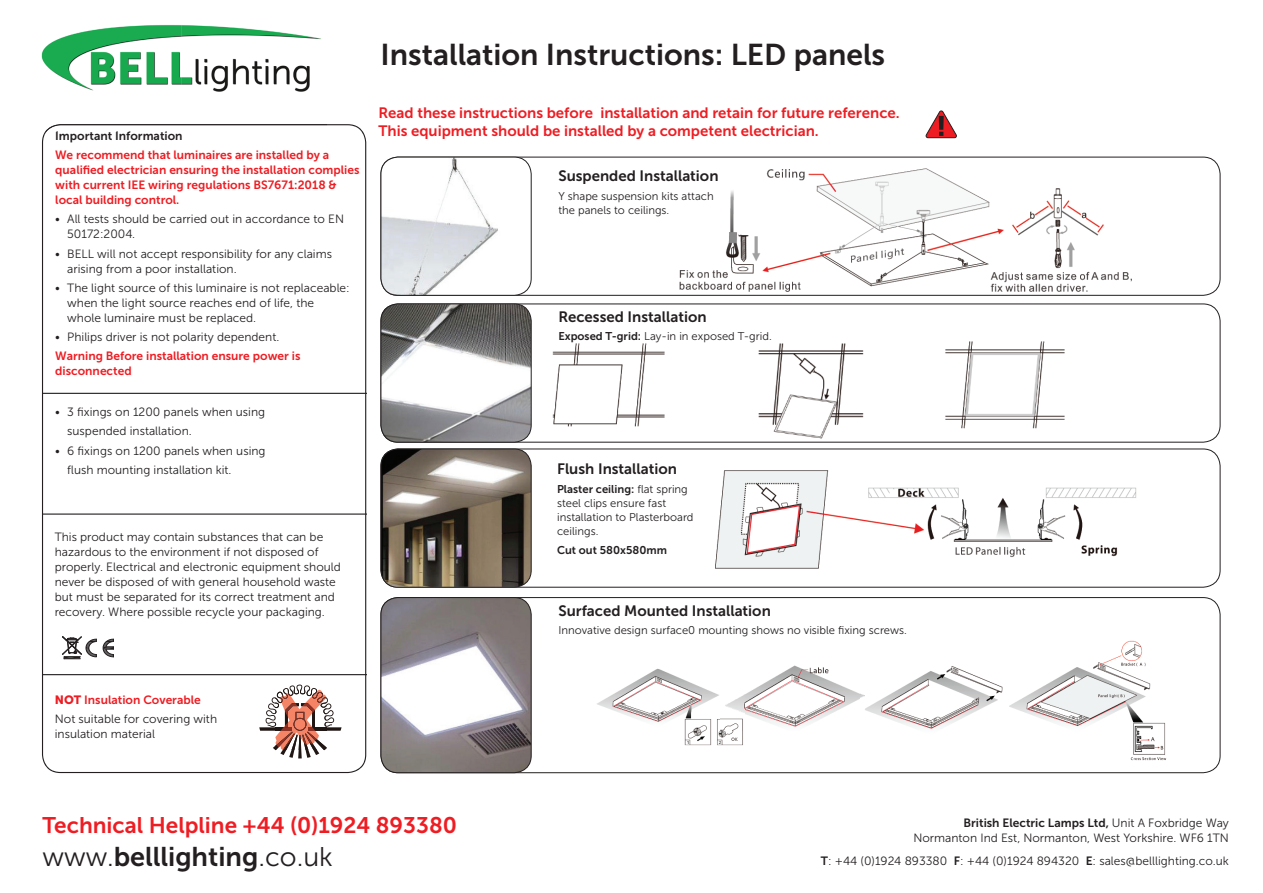
<style>
.page{position:relative;width:1263px;height:893px;background:#fff}
.page>*{position:absolute;margin:0;border:0;box-sizing:border-box;transform-origin:0 0}
.t1{font:30px "Museo Sans 700";color:#231f20}
.t2{font:27px "Museo Sans 700";color:#231f20}
.t3{font:22.5px "Museo Sans 700";color:#ee1d23}
.t4{font:15px/18px "Museo Sans 700";color:#ee1d23}
.t5{font:15px "Museo Sans 700";color:#231f20}
.t6{font:12px/15px "Museo Sans 300";color:#231f20}
.t7{font:12px/15px "Museo Sans 700";color:#ee1d23}
.t8{font:12px "Museo Sans 700";color:#231f20}
.t9{font:11.25px/14.2px "Museo Sans 300";color:#231f20}
.t10{font:11.25px "Museo Sans 700";color:#231f20}
.s1{font-family:"Museo Sans 700"}
.s2{font-family:"Museo Sans 300"}
.s3{font-family:"Museo Sans 900"}
</style>
<div class="page">
<svg style="left:42px;top:124px;width:324px;height:649px"></svg>
<img style="left:41px;top:25px;width:280px;height:107px">
<img style="left:45px;top:124px;width:282px;height:8px">
<img style="left:56px;top:131px;width:127px;height:1px">
<svg style="left:926px;top:110px;width:31px;height:28px"></svg>
<img style="left:679px;top:168px;width:453px;height:124px">
<div style="left:381px;top:157px;width:839px;height:139px;border:1px solid #231f20;border-radius:17px"></div>
<img style="left:552px;top:343px;width:113px;height:84px">
<img style="left:758px;top:343px;width:106px;height:96px">
<img style="left:945px;top:341px;width:120px;height:88px">
<div style="left:381px;top:304px;width:839px;height:138px;border:1px solid #231f20;border-radius:17px"></div>
<img style="left:715px;top:470px;width:422px;height:99px">
<div style="left:381px;top:449px;width:839px;height:139px;border:1px solid #231f20;border-radius:17px"></div>
<img style="left:597px;top:669px;width:146px;height:77px">
<img style="left:745px;top:665px;width:116px;height:62px">
<img style="left:721px;top:669px;width:24px;height:62px">
<img style="left:865px;top:666px;width:138px;height:63px">
<img style="left:1009px;top:640px;width:158px;height:121px">
<div style="left:381px;top:597px;width:839px;height:176px;border:1px solid #231f20;border-radius:17px"></div>
<img style="left:381px;top:157px;width:150px;height:138px">
<div style="left:381px;top:157px;width:150px;height:139px;border:1px solid #231f20;border-radius:17px"></div>
<img style="left:381px;top:304px;width:150px;height:138px">
<div style="left:381px;top:304px;width:150px;height:138px;border:1px solid #231f20;border-radius:17px"></div>
<img style="left:381px;top:449px;width:150px;height:138px">
<div style="left:381px;top:449px;width:150px;height:139px;border:1px solid #231f20;border-radius:17px"></div>
<img style="left:381px;top:598px;width:150px;height:175px">
<div style="left:381px;top:597px;width:150px;height:176px;border:1px solid #231f20;border-radius:17px"></div>
<hr style="left:43px;top:393px;width:324px;height:1px;background:#231f20">
<hr style="left:43px;top:513px;width:324px;height:2px;background:#231f20">
<hr style="left:43px;top:674px;width:324px;height:1px;background:#231f20">
<svg style="left:62px;top:636px;width:35px;height:23px"></svg>
<svg style="left:103px;top:639px;width:11px;height:19px"></svg>
<svg style="left:259px;top:685px;width:83px;height:73px"></svg>
<p class="t8" style="left:55px;top:129px;width:129px">Important Information</p>
<p class="t7" style="left:55px;top:148px;width:306px">We recommend that luminaires are installed by a qualified electrician ensuring the installation complies with current IEE wiring regulations BS7671:2018 &amp; local building control.</p>
<p class="t6" style="left:67px;top:212px;width:278px;text-indent:-12px">• All tests should be carried out in accordance to EN<br>50172:2004.</p>
<p class="t6" style="left:67px;top:246px;width:266px;text-indent:-12px">• BELL will not accept responsibility for any claims arising from a poor installation.</p>
<p class="t6" style="left:67px;top:280px;width:284px;text-indent:-12px">• The light source of this luminaire is not replaceable: when the light source reaches end of life, the whole luminaire must be replaced.</p>
<p class="t6" style="left:55px;top:330px;width:226px">• Philips driver is not polarity dependent.</p>
<p class="t7" style="left:55px;top:349px;width:247px">Warning Before installation ensure power is disconnected</p>
<p class="t6" style="left:67px;top:402px;width:199px;line-height:19.2px;text-indent:-12px">• 3 fixings on 1200 panels when using suspended installation.</p>
<p class="t6" style="left:67px;top:441px;width:200px;line-height:19.2px;text-indent:-12px">• 6 fixings on 1200 panels when using flush mounting installation kit.</p>
<p class="t6" style="left:55px;top:529px;width:288px">This product may contain substances that can be hazardous to the environment if not disposed of properly. Electrical and electronic equipment should never be disposed of with general household waste but must be separated for its correct treatment and recovery. Where possible recycle your packaging.</p>
<h1 class="t1" style="left:381px;top:38px;width:506px">Installation Instructions: LED panels</h1>
<p class="t4" style="left:378px;top:104px;width:523px">Read these instructions before installation and retain for future reference.<br>This equipment should be installed by a competent electrician.</p>
<p class="t5" style="left:558px;top:168px;width:162px">Suspended Installation</p>
<p class="t9" style="left:558px;top:189px;width:157px">Y shape suspension kits attach the panels to ceilings.</p>
<p class="t5" style="left:558px;top:308px;width:150px">Recessed Installation</p>
<p class="t9" style="left:558px;top:329px;width:215px"><span class="s1">Exposed T-grid:</span> Lay-in in exposed T-grid.</p>
<p class="t5" style="left:557px;top:460px;width:121px">Flush Installation</p>
<p class="t10" style="left:557px;top:482px;width:132px">Plaster ceiling: <span class="s2">flat spring</span></p>
<p class="t9" style="left:557px;top:496px;width:138px">steel clips ensure fast installation to Plasterboard ceilings.</p>
<p class="t10" style="left:557px;top:544px;width:111px">Cut out 580x580mm</p>
<p class="t5" style="left:558px;top:602px;width:214px">Surfaced Mounted Installation</p>
<p class="t9" style="left:558px;top:623px;width:350px">Innovative design surface0 mounting shows no visible fixing screws.</p>
<p class="t7" style="left:55px;top:692px;width:147px"><span class="s3">NOT</span> Insulation Coverable</p>
<p class="t6" style="left:55px;top:712px;width:164px">Not suitable for covering with insulation material</p>
<h3 class="t3" style="left:43px;top:813px;width:416px">Technical Helpline +44 (0)1924 893380</h3>
<p class="t8" style="left:963px;top:816px;width:267px">British Electric Lamps Ltd, <span class="s2">Unit A Foxbridge Way</span></p>
<p class="t6" style="left:913px;top:830px;width:317px">Normanton Ind Est, Normanton, West Yorkshire. WF6 1TN</p>
<h2 class="t2" style="left:43px;top:842px;width:292px"><span class="s2">www.</span>belllighting<span class="s2">.co.uk</span></h2>
<p class="t6" style="left:821px;top:853px;width:410px"><span class="s1">T</span>: +44 (0)1924 893380 <span class="s1">F</span>: +44 (0)1924 894320 <span class="s1">E</span>: sales@belllighting.co.uk</p>
</div>
